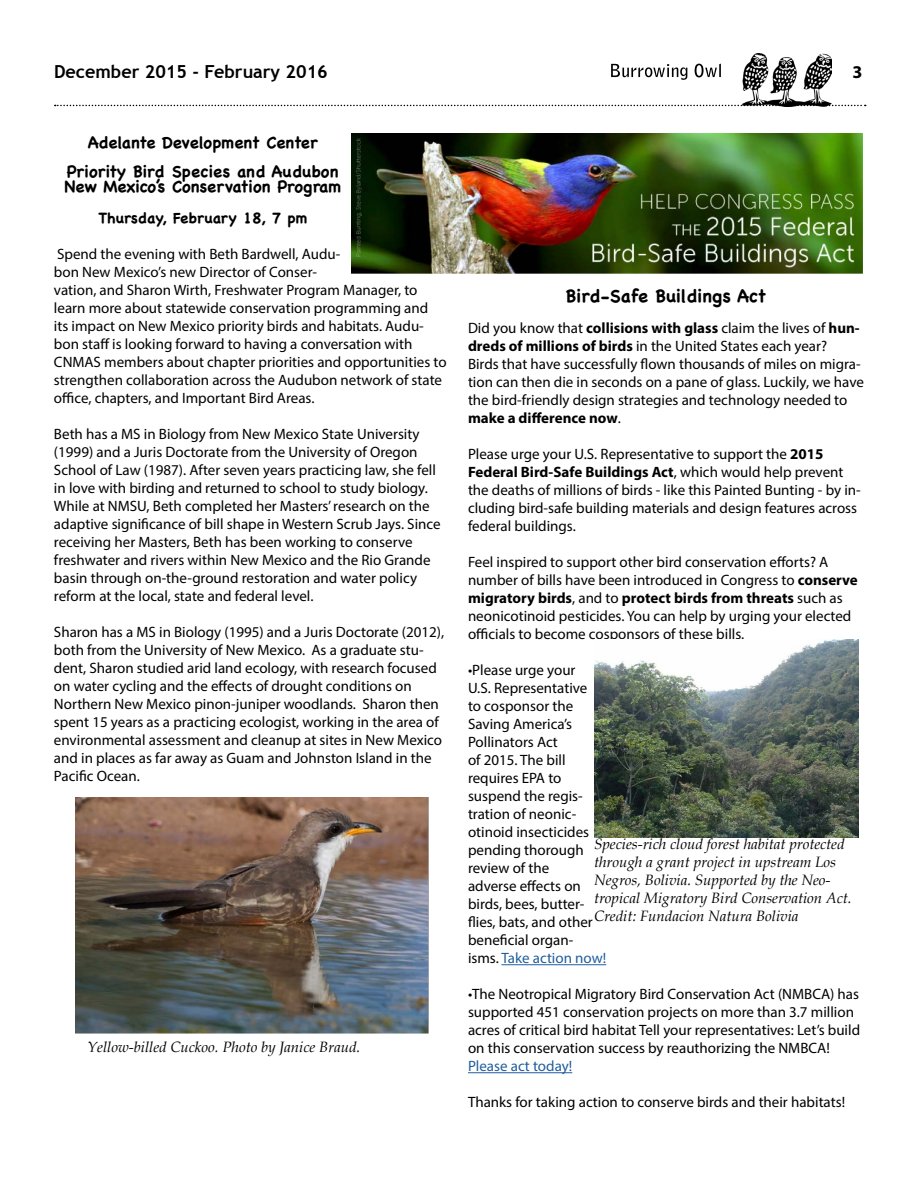
<style>
.page{position:relative;width:918px;height:1188px;background:#fff}
.page>*{position:absolute;margin:0;border:0;box-sizing:border-box;transform-origin:0 0}
.t1{font:700 18px "Trebuchet MS";color:#000}
.t2{font:700 18px "Chalkboard SE";color:#000}
.t3{font:700 18px "Myriad Pro";color:#000}
.t4{font:700 16.5px/30px "Chalkboard SE";color:#000;text-align:center}
.t5{font:15px/18px "Myriad Pro";color:#000}
.t6{font:italic 15px/18px "Book Antiqua";color:#000}
.t7{font:700 15px "Chalkboard SE";color:#000}
.t8{font:15px "Myriad Pro";color:#215e9e}
.s1{font-weight:700}
.s2{color:#215e9e}
</style>
<div class="page">
<svg style="left:611px;top:64px;width:76px;height:16px"></svg>
<svg style="left:695px;top:64px;width:26px;height:13px"></svg>
<img style="left:742px;top:53px;width:90px;height:52px">
<svg style="left:55px;top:105px;width:811px;height:1px"></svg>
<hr style="left:501px;top:964px;width:105px;height:1px;background:#215e9e">
<hr style="left:468px;top:1072px;width:104px;height:1px;background:#215e9e">
<img style="left:351px;top:133px;width:511px;height:141px">
<img style="left:594px;top:640px;width:265px;height:198px">
<img style="left:75px;top:797px;width:354px;height:236px">
<p class="t1" style="left:54px;top:60px;width:275px">December 2015 - February 2016</p>
<p class="t3" style="left:853px;top:60px;width:11px">3</p>
<p class="t4" style="left:67px;top:127px;width:273px">Adelante Development Center<br>Priority Bird Species and Audubon</p>
<p class="t4" style="left:65px;top:172px;width:278px">New Mexico’s Conservation Program</p>
<p class="t7" style="left:98px;top:209px;width:210px">Thursday, February 18, 7 pm</p>
<p class="t5" style="left:54px;top:244px;width:394px">Spend the evening with Beth Bardwell, Audu-<br>bon New Mexico’s new Director of Conser-<br>vation, and Sharon Wirth, Freshwater Program Manager, to learn more about statewide conservation programming and<br>its impact on New Mexico priority birds and habitats. Audu&shy;bon staff is looking forward to having a conversation with CNMAS members about chapter priorities and opportunities to strengthen collaboration across the Audubon network of state office, chapters, and Important Bird Areas.</p>
<p class="t5" style="left:54px;top:424px;width:388px">Beth has a MS in Biology from New Mexico State University (1999) and a Juris Doctorate from the University of Oregon School of Law (1987). After seven years practicing law, she fell in love with birding and returned to school to study biology.<br>While at NMSU, Beth completed her Masters’ research on the adaptive significance of bill shape in Western Scrub Jays. Since receiving her Masters, Beth has been working to conserve freshwater and rivers within New Mexico and the Rio Grande basin through on-the-ground restoration and water policy reform at the local, state and federal level.</p>
<p class="t5" style="left:54px;top:622px;width:392px">Sharon has a MS in Biology (1995) and a Juris Doctorate (2012), both from the University of New Mexico. As a graduate stu&shy;dent, Sharon studied arid land ecology, with research focused on water cycling and the effects of drought conditions on Northern New Mexico pinon-juniper woodlands. Sharon then spent 15 years as a practicing ecologist, working in the area of environmental assessment and cleanup at sites in New Mexico and in places as far away as Guam and Johnston Island in the Pacific Ocean.</p>
<p class="t6" style="left:87px;top:1038px;width:275px">Yellow-billed Cuckoo. Photo by Janice Braud.</p>
<p class="t2" style="left:566px;top:285px;width:202px">Bird-Safe Buildings Act</p>
<p class="t5" style="left:468px;top:319px;width:397px">Did you know that <span class="s1">collisions with glass</span> claim the lives of <span class="s1">hun&shy;dreds of millions of birds</span> in the United States each year?<br>Birds that have successfully flown thousands of miles on migra&shy;tion can then die in seconds on a pane of glass. Luckily, we have the bird-friendly design strategies and technology needed to <span class="s1">make a difference now</span>.</p>
<p class="t5" style="left:468px;top:445px;width:394px">Please urge your U.S. Representative to support the <span class="s1">2015<br>Federal Bird-Safe Buildings Act</span>, which would help prevent the deaths of millions of birds - like this Painted Bunting - by in&shy;cluding bird-safe building materials and design features across federal buildings.</p>
<p class="t5" style="left:468px;top:553px;width:391px">Feel inspired to support other bird conservation efforts? A number of bills have been introduced in Congress to <span class="s1">conserve migratory birds</span>, and to <span class="s1">protect birds from threats</span> such as neonicotinoid pesticides. You can help by urging your elected officials to become cosponsors of these bills.</p>
<p class="t5" style="left:468px;top:661px;width:140px">•Please urge your<br>U.S. Representative<br>to cosponsor the<br>Saving America’s<br>Pollinators Act<br>of 2015. The bill requires EPA to suspend the regis&shy;tration of neonic&shy;otinoid insecticides pending thorough review of the<br>adverse effects on birds, bees, butter&shy;flies, bats, and other beneficial organ&shy;isms. <span class="s2">Take action now!</span></p>
<p class="t5" style="left:468px;top:985px;width:394px">•The Neotropical Migratory Bird Conservation Act (NMBCA) has supported 451 conservation projects on more than 3.7 million acres of critical bird habitat Tell your representatives: Let’s build on this conservation success by reauthorizing the NMBCA!</p>
<p class="t8" style="left:468px;top:1057px;width:106px">Please act today!</p>
<p class="t5" style="left:468px;top:1093px;width:379px">Thanks for taking action to conserve birds and their habitats!</p>
<p class="t6" style="left:594px;top:835px;width:259px">Species-rich cloud forest habitat protected through a grant project in upstream Los Negros, Bolivia. Supported by the Neo&shy;tropical Migratory Bird Conservation Act.<br>Credit: Fundacion Natura Bolivia</p>
</div>
